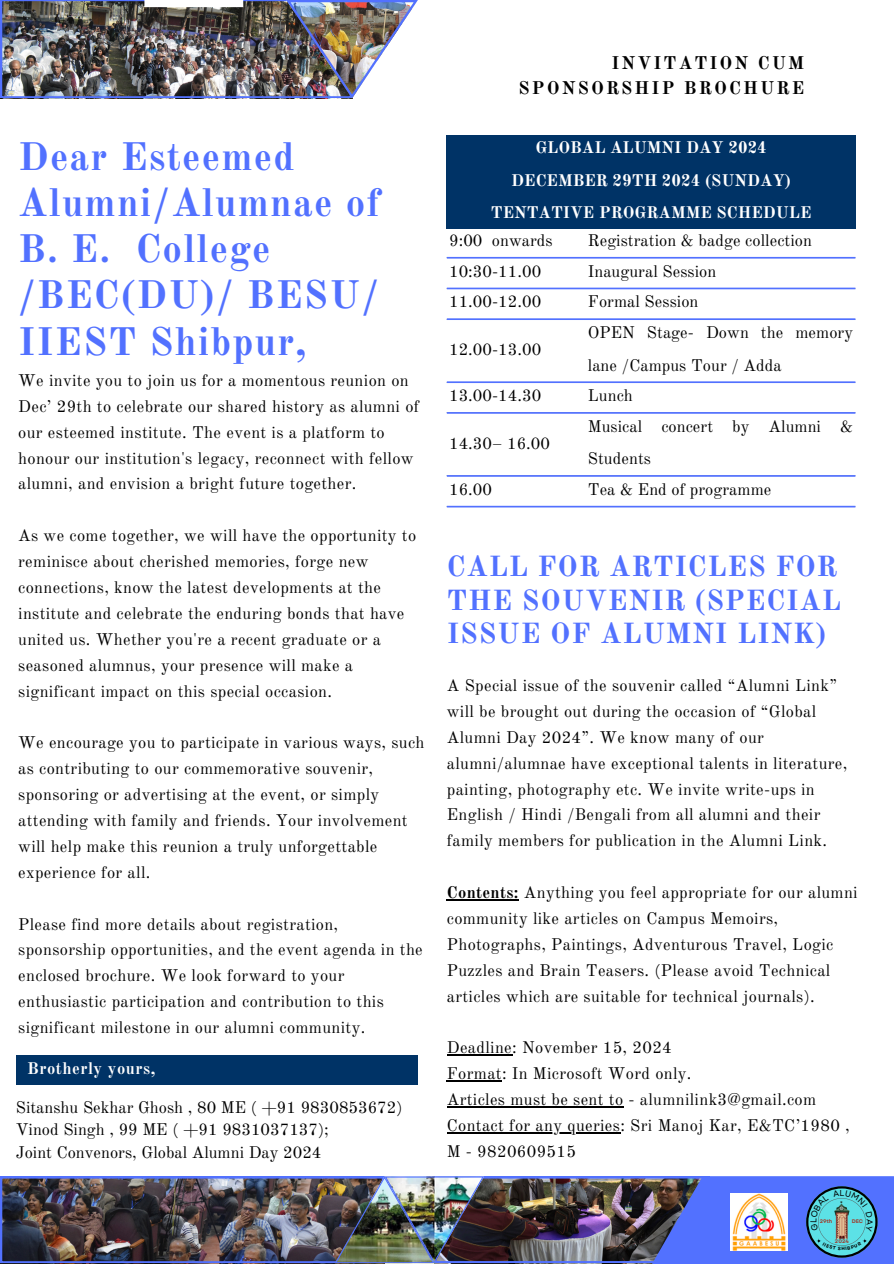
<style>
.page{position:relative;width:894px;height:1264px;background:#fff}
.page>*{position:absolute;margin:0;border:0;box-sizing:border-box;transform-origin:0 0}
.t1{font:700 39px/46.2px "Old Standard";letter-spacing:.03em;color:#5271ff}
.t2{font:700 28.5px/33.8px "Old Standard";letter-spacing:.03em;color:#5271ff;text-align:justify}
.t3{font:700 18px/24.8px "Old Standard";letter-spacing:.12em;color:#000;text-align:right}
.t4{font:16.5px/25.8px "Old Standard";letter-spacing:.02em;color:#000001}
.t5{font:16.5px/25.8px "Old Standard";letter-spacing:.02em;color:#000}
.t6{font:16.5px/32.7px "Old Standard";color:#000}
.t7{font:700 16.5px "Old Standard";color:#fff}
.t8{font:700 16.5px "Old Standard";letter-spacing:.03em;color:#fff}
.t9{font:8.55px "Garet";color:#000}
.t10{font:700 5.25px "Garet";color:#9c4133}
.s1{font-weight:700}
</style>
<div class="page">
<div style="left:16px;top:1055px;width:401px;height:29px;background:#036"></div>
<div style="left:446px;top:135px;width:409px;height:94px;background:#036"></div>
<hr style="left:446px;top:257px;width:409px;height:1px;background:#5271ff">
<hr style="left:446px;top:287px;width:409px;height:2px;background:#5271ff">
<hr style="left:446px;top:318px;width:409px;height:2px;background:#5271ff">
<hr style="left:446px;top:381px;width:409px;height:2px;background:#5271ff">
<hr style="left:446px;top:412px;width:409px;height:2px;background:#5271ff">
<hr style="left:446px;top:475px;width:409px;height:2px;background:#5271ff">
<hr style="left:446px;top:506px;width:409px;height:1px;background:#5271ff">
<hr style="left:446px;top:899px;width:72px;height:1px;background:#000">
<hr style="left:446px;top:1054px;width:66px;height:1px;background:#000">
<hr style="left:446px;top:1080px;width:56px;height:1px;background:#000">
<hr style="left:446px;top:1106px;width:177px;height:1px;background:#000">
<hr style="left:446px;top:1132px;width:174px;height:1px;background:#000">
<img style="left:0;top:0;width:418px;height:98px">
<img style="left:0;top:1176px;width:893px;height:87px">
<h1 class="t1" style="left:18px;top:134px;width:363px">Dear Esteemed<br>Alumni/Alumnae of<br>B. E. College /BEC(DU)/ BESU/<br>IIEST Shibpur,</h1>
<p class="t4" style="left:18px;top:367px;width:402px">We invite you to join us for a momentous reunion on Dec’ 29th to celebrate our shared history as alumni of our esteemed institute. The event is a platform to honour our institution's legacy, reconnect with fellow alumni, and envision a bright future together.</p>
<h3 class="t4" style="left:18px;top:523px;width:399px">As we come together, we will have the opportunity to reminisce about cherished memories, forge new connections, know the latest developments at the institute and celebrate the enduring bonds that have united us. Whether you're a recent graduate or a seasoned alumnus, your presence will make a significant impact on this special occasion.</h3>
<h1 class="t4" style="left:18px;top:730px;width:408px">We encourage you to participate in various ways, such as contributing to our commemorative souvenir, sponsoring or advertising at the event, or simply attending with family and friends. Your involvement will help make this reunion a truly unforgettable experience for all.</h1>
<h5 class="t4" style="left:18px;top:911px;width:406px">Please find more details about registration, sponsorship opportunities, and the event agenda in the enclosed brochure. We look forward to your enthusiastic participation and contribution to this significant milestone in our alumni community.</h5>
<h5 class="t8" style="left:27px;top:1057px;width:129px">Brotherly yours,</h5>
<p class="t6" style="left:16px;top:1095px;width:388px;line-height:22.5px">Sitanshu Sekhar Ghosh , 80 ME ( +91 9830853672)<br>Vinod Singh , 99 ME ( +91 9831037137);<br>Joint Convenors, Global Alumni Day 2024</p>
<p class="t3" style="left:518px;top:50px;width:287px">INVITATION CUM<br>SPONSORSHIP BROCHURE</p>
<h5 class="t7" style="left:535px;top:137px;width:233px">GLOBAL ALUMNI DAY 2024</h5>
<h5 class="t7" style="left:511px;top:170px;width:281px">DECEMBER 29TH 2024 (SUNDAY)</h5>
<h4 class="t7" style="left:490px;top:203px;width:322px">TENTATIVE PROGRAMME SCHEDULE</h4>
<h5 class="t6" style="left:449px;top:225px;width:105px">9:00 onwards</h5>
<p class="t6" style="left:587px;top:225px;width:225px">Registration &amp; badge collection</p>
<p class="t5" style="left:449px;top:258px;width:94px">10:30-11.00</p>
<p class="t6" style="left:587px;top:255px;width:130px">Inaugural Session</p>
<p class="t5" style="left:449px;top:289px;width:94px">11.00-12.00</p>
<p class="t6" style="left:587px;top:285px;width:112px">Formal Session</p>
<p class="t5" style="left:449px;top:336px;width:94px">12.00-13.00</p>
<p class="t6" style="left:587px;top:316px;width:267px">OPEN Stage- Down the memory lane /Campus Tour / Adda</p>
<p class="t5" style="left:449px;top:383px;width:94px">13.00-14.30</p>
<p class="t5" style="left:587px;top:383px;width:47px">Lunch</p>
<p class="t5" style="left:449px;top:430px;width:102px">14.30– 16.00</p>
<p class="t6" style="left:587px;top:410px;width:267px">Musical concert by Alumni &amp;<br>Students</p>
<p class="t5" style="left:449px;top:476px;width:45px">16.00</p>
<p class="t6" style="left:587px;top:473px;width:185px">Tea &amp; End of programme</p>
<h2 class="t2" style="left:446px;top:549px;width:395px">CALL FOR ARTICLES FOR THE SOUVENIR (SPECIAL ISSUE OF ALUMNI LINK)</h2>
<p class="t5" style="left:446px;top:672px;width:402px">A Special issue of the souvenir called “Alumni Link” will be brought out during the occasion of “Global Alumni Day 2024”. We know many of our alumni/alumnae have exceptional talents in literature, painting, photography etc. We invite write-ups in English / Hindi /Bengali from all alumni and their family members for publication in the Alumni Link.</p>
<p class="t5" style="left:446px;top:879px;width:412px"><span class="s1">Contents:</span> Anything you feel appropriate for our alumni community like articles on Campus Memoirs, Photographs, Paintings, Adventurous Travel, Logic Puzzles and Brain Teasers. (Please avoid Technical articles which are suitable for technical journals).</p>
<p class="t5" style="left:446px;top:1035px;width:404px">Deadline: November 15, 2024<br>Format: In Microsoft Word only.<br>Articles must be sent to - alumnilink3@gmail.com Contact for any queries: Sri Manoj Kar, E&amp;TC’1980 , M - 9820609515</p>
<p class="t9" style="left:839px;top:1186px;width:6px">L</p>
<p class="t10" style="left:819px;top:1217px;width:14px">29th</p>
<p class="t10" style="left:851px;top:1217px;width:13px">DEC</p>
<p class="t10" style="left:834px;top:1237px;width:15px">2024</p>
</div>
